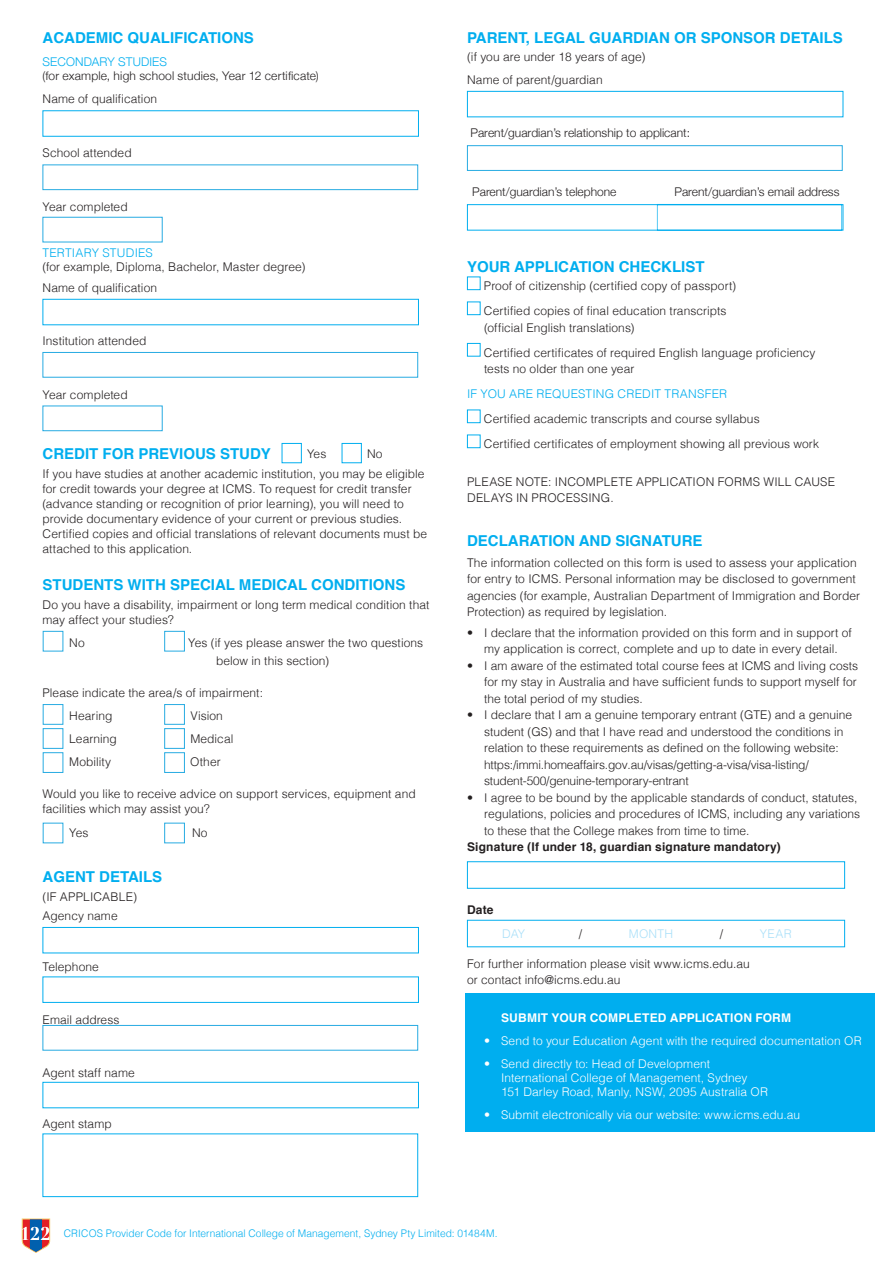
<style>
.page{position:relative;width:893px;height:1263px;background:#fff}
.page>*{position:absolute;margin:0;border:0;box-sizing:border-box;transform-origin:0 0}
.t1{font:700 18px "Didot LH";color:#fff}
.t2{font:700 15px "Helvetica";color:#00aeef}
.t3{font:300 12px/16.5px "Helvetica";color:#231f20}
.t4{font:300 12px/14.4px "Helvetica";letter-spacing:.005em;color:#fff}
.t5{font:300 12px "Helvetica Neue";color:#231f20}
.t6{font:700 12px "Helvetica";letter-spacing:.015em;color:#231f20}
.t7{font:300 12px "Helvetica";letter-spacing:.015em;color:#00aeef}
.t8{font:700 12px "Helvetica";letter-spacing:.015em;color:#fff}
.t9{font:300 12px "Helvetica Neue";letter-spacing:.015em;color:#00aeef}
.t10{font:300 12px "Helvetica";letter-spacing:.025em;color:#aae0f9}
.t11{font:300 10.5px "Helvetica";letter-spacing:.005em;color:#00aeef}
</style>
<div class="page">
<div style="left:466px;top:993px;width:409px;height:138px;background:#00aeef"></div>
<div style="left:43px;top:631px;width:20px;height:20px;border:1px solid #27abe2"></div>
<div style="left:164px;top:631px;width:21px;height:20px;border:1px solid #27abe2"></div>
<div style="left:43px;top:704px;width:20px;height:21px;border:1px solid #27abe2"></div>
<div style="left:43px;top:728px;width:20px;height:21px;border:1px solid #27abe2"></div>
<div style="left:43px;top:752px;width:20px;height:21px;border:1px solid #27abe2"></div>
<div style="left:164px;top:704px;width:21px;height:21px;border:1px solid #27abe2"></div>
<div style="left:164px;top:728px;width:21px;height:21px;border:1px solid #27abe2"></div>
<div style="left:164px;top:752px;width:21px;height:21px;border:1px solid #27abe2"></div>
<div style="left:164px;top:823px;width:21px;height:20px;border:1px solid #27abe2"></div>
<div style="left:43px;top:110px;width:376px;height:27px;background:#fff;border:1px solid #00aeef"></div>
<div style="left:43px;top:299px;width:376px;height:26px;background:#fff;border:1px solid #00aeef"></div>
<div style="left:43px;top:927px;width:376px;height:26px;background:#fff;border:1px solid #00aeef"></div>
<div style="left:43px;top:976px;width:376px;height:27px;background:#fff;border:1px solid #00aeef"></div>
<div style="left:43px;top:1082px;width:376px;height:26px;background:#fff;border:1px solid #00aeef"></div>
<div style="left:43px;top:1133px;width:375px;height:64px;background:#fff;border:1px solid #00aeef"></div>
<div style="left:467px;top:91px;width:376px;height:26px;background:#fff;border:1px solid #00aeef"></div>
<div style="left:467px;top:204px;width:376px;height:27px;background:#fff;border:1px solid #00aeef"></div>
<div style="left:467px;top:277px;width:14px;height:13px;background:#fff;border:1px solid #00aeef"></div>
<div style="left:467px;top:302px;width:14px;height:13px;background:#fff;border:1px solid #00aeef"></div>
<div style="left:467px;top:343px;width:14px;height:14px;background:#fff;border:1px solid #00aeef"></div>
<div style="left:467px;top:410px;width:14px;height:13px;background:#fff;border:1px solid #00aeef"></div>
<div style="left:467px;top:435px;width:14px;height:13px;background:#fff;border:1px solid #00aeef"></div>
<div style="left:467px;top:861px;width:378px;height:28px;background:#fff;border:1px solid #00aeef"></div>
<div style="left:43px;top:164px;width:375px;height:26px;border:1px solid #27abe2"></div>
<div style="left:43px;top:352px;width:375px;height:26px;border:1px solid #27abe2"></div>
<div style="left:43px;top:217px;width:120px;height:25px;border:1px solid #27abe2"></div>
<div style="left:43px;top:406px;width:120px;height:25px;border:1px solid #27abe2"></div>
<div style="left:43px;top:1025px;width:375px;height:25px;border:1px solid #27abe2"></div>
<div style="left:467px;top:145px;width:376px;height:26px;border:1px solid #27abe2"></div>
<div style="left:342px;top:443px;width:20px;height:20px;background:#fff;border:1px solid #00aeef"></div>
<div style="left:282px;top:443px;width:20px;height:20px;background:#fff;border:1px solid #00aeef"></div>
<svg style="left:22px;top:1218px;width:28px;height:35px"></svg>
<div style="left:657px;top:204px;width:185px;height:26px;background:#fff;border:1px solid #00aeef"></div>
<p class="t2" style="left:43px;top:25px;width:213px">ACADEMIC QUALIFICATIONS</p>
<p class="t9" style="left:43px;top:52px;width:126px">SECONDARY STUDIES</p>
<p class="t5" style="left:43px;top:66px;width:278px">(for example, high school studies, Year 12 certificate)</p>
<p class="t3" style="left:43px;top:90px;width:116px">Name of qualification</p>
<p class="t3" style="left:43px;top:143px;width:91px">School attended</p>
<p class="t3" style="left:43px;top:197px;width:87px">Year completed</p>
<p class="t7" style="left:43px;top:243px;width:112px">TERTIARY STUDIES</p>
<p class="t3" style="left:43px;top:256px;width:264px;line-height:20.1px">(for example, Diploma, Bachelor, Master degree)<br>Name of qualification</p>
<p class="t3" style="left:43px;top:332px;width:105px">Institution attended</p>
<p class="t3" style="left:43px;top:386px;width:87px">Year completed</p>
<p class="t2" style="left:43px;top:441px;width:230px">CREDIT FOR PREVIOUS STUDY</p>
<p class="t3" style="left:43px;top:465px;width:386px;line-height:15px">If you have studies at another academic institution, you may be eligible for credit towards your degree at ICMS. To request for credit transfer (advance standing or recognition of prior learning), you will need to provide documentary evidence of your current or previous studies.<br>Certified copies and official translations of relevant documents must be attached to this application.</p>
<p class="t2" style="left:43px;top:572px;width:364px">STUDENTS WITH SPECIAL MEDICAL CONDITIONS</p>
<p class="t3" style="left:43px;top:596px;width:388px;line-height:15px">Do you have a disability, impairment or long term medical condition that may affect your studies?</p>
<p class="t3" style="left:69px;top:633px;width:17px">No</p>
<p class="t3" style="left:216px;top:632px;width:209px;line-height:18.6px;text-indent:-28px">Yes (if yes please answer the two questions below in this section)</p>
<p class="t3" style="left:69px;top:681px;width:195px;line-height:23px;text-indent:-27px">Please indicate the area/s of impairment:<br>Hearing</p>
<p class="t3" style="left:307px;top:444px;width:21px">Yes</p>
<p class="t3" style="left:367px;top:444px;width:17px">No</p>
<p class="t3" style="left:191px;top:707px;width:34px">Vision</p>
<p class="t3" style="left:69px;top:730px;width:49px">Learning</p>
<p class="t3" style="left:190px;top:730px;width:45px">Medical</p>
<p class="t3" style="left:69px;top:753px;width:44px">Mobility</p>
<p class="t3" style="left:190px;top:753px;width:32px">Other</p>
<p class="t3" style="left:43px;top:785px;width:375px;line-height:15px">Would you like to receive advice on support services, equipment and facilities which may assist you?</p>
<p class="t3" style="left:69px;top:823px;width:21px">Yes</p>
<p class="t3" style="left:192px;top:823px;width:17px">No</p>
<p class="t2" style="left:43px;top:865px;width:121px">AGENT DETAILS</p>
<p class="t3" style="left:43px;top:887px;width:96px;line-height:18.6px">(IF APPLICABLE)<br>Agency name</p>
<p class="t3" style="left:43px;top:958px;width:58px">Telephone</p>
<p class="t3" style="left:43px;top:1010px;width:78px">Email address</p>
<p class="t3" style="left:43px;top:1063px;width:94px">Agent staff name</p>
<p class="t3" style="left:43px;top:1115px;width:71px">Agent stamp</p>
<p class="t2" style="left:467px;top:25px;width:377px">PARENT, LEGAL GUARDIAN OR SPONSOR DETAILS</p>
<p class="t3" style="left:467px;top:45px;width:180px;line-height:23px">(if you are under 18 years of age)<br>Name of parent/guardian</p>
<p class="t5" style="left:470px;top:123px;width:221px">Parent/guardian’s relationship to applicant:</p>
<p class="t5" style="left:472px;top:182px;width:146px">Parent/guardian’s telephone</p>
<p class="t5" style="left:674px;top:182px;width:166px">Parent/guardian’s email address</p>
<p class="t2" style="left:467px;top:255px;width:239px">YOUR APPLICATION CHECKLIST</p>
<p class="t3" style="left:484px;top:272px;width:254px;line-height:25px">Proof of citizenship (certified copy of passport)<br>Certified copies of final education transcripts</p>
<p class="t3" style="left:484px;top:314px;width:333px;line-height:25px">(official English translations)<br>Certified certificates of required English language proficiency</p>
<p class="t3" style="left:484px;top:360px;width:152px">tests no older than one year</p>
<p class="t7" style="left:467px;top:384px;width:262px">IF YOU ARE REQUESTING CREDIT TRANSFER</p>
<p class="t3" style="left:484px;top:405px;width:337px;line-height:25px">Certified academic transcripts and course syllabus<br>Certified certificates of employment showing all previous work</p>
<p class="t3" style="left:467px;top:472px;width:370px">PLEASE NOTE: INCOMPLETE APPLICATION FORMS WILL CAUSE<br>DELAYS IN PROCESSING.</p>
<p class="t2" style="left:467px;top:528px;width:237px">DECLARATION AND SIGNATURE</p>
<p class="t3" style="left:467px;top:553px;width:395px">The information collected on this form is used to assess your application for entry to ICMS. Personal information may be disclosed to government agencies (for example, Australian Department of Immigration and Border Protection) as required by legislation.</p>
<p class="t3" style="left:467px;top:623px;width:386px;text-align:center">• I declare that the information provided on this form and in support of my application is correct, complete and up to date in every detail.</p>
<p class="t3" style="left:484px;top:656px;width:376px;text-align:justify;text-indent:-17px">• I am aware of the estimated total course fees at ICMS and living costs for my stay in Australia and have sufficient funds to support myself for the total period of my studies.</p>
<p class="t3" style="left:484px;top:706px;width:370px;text-indent:-17px">• I declare that I am a genuine temporary entrant (GTE) and a genuine student (GS) and that I have read and understood the conditions in relation to these requirements as defined on the following website: https:/immi.homeaffairs.gov.au/visas/getting-a-visa/visa-listing/ student-500/genuine-temporary-entrant</p>
<p class="t3" style="left:484px;top:788px;width:378px;text-indent:-17px">• I agree to be bound by the applicable standards of conduct, statutes, regulations, policies and procedures of ICMS, including any variations to these that the College makes from time to time.</p>
<p class="t6" style="left:467px;top:837px;width:315px">Signature (If under 18, guardian signature mandatory)</p>
<p class="t6" style="left:467px;top:900px;width:28px">Date</p>
<p class="t10" style="left:502px;top:923px;width:25px">DAY</p>
<p class="t3" style="left:579px;top:924px;width:5px">/</p>
<p class="t10" style="left:629px;top:923px;width:46px">MONTH</p>
<p class="t3" style="left:720px;top:924px;width:5px">/</p>
<p class="t10" style="left:760px;top:923px;width:33px">YEAR</p>
<p class="t3" style="left:467px;top:954px;width:284px">For further information please visit www.icms.edu.au or contact info@icms.edu.au</p>
<p class="t8" style="left:501px;top:1008px;width:292px">SUBMIT YOUR COMPLETED APPLICATION FORM</p>
<p class="t4" style="left:484px;top:1032px;width:379px">• Send to your Education Agent with the required documentation OR</p>
<p class="t4" style="left:501px;top:1055px;width:268px;text-indent:-17px">• Send directly to: Head of Development<br>International College of Management, Sydney<br>151 Darley Road, Manly, NSW, 2095 Australia OR</p>
<p class="t4" style="left:484px;top:1107px;width:318px">• Submit electronically via our website: www.icms.edu.au</p>
<h1 class="t1" style="left:20px;top:1222px;width:32px">122</h1>
<p class="t11" style="left:64px;top:1224px;width:435px">CRICOS Provider Code for International College of Management, Sydney Pty Limited: 01484M.</p>
</div>
